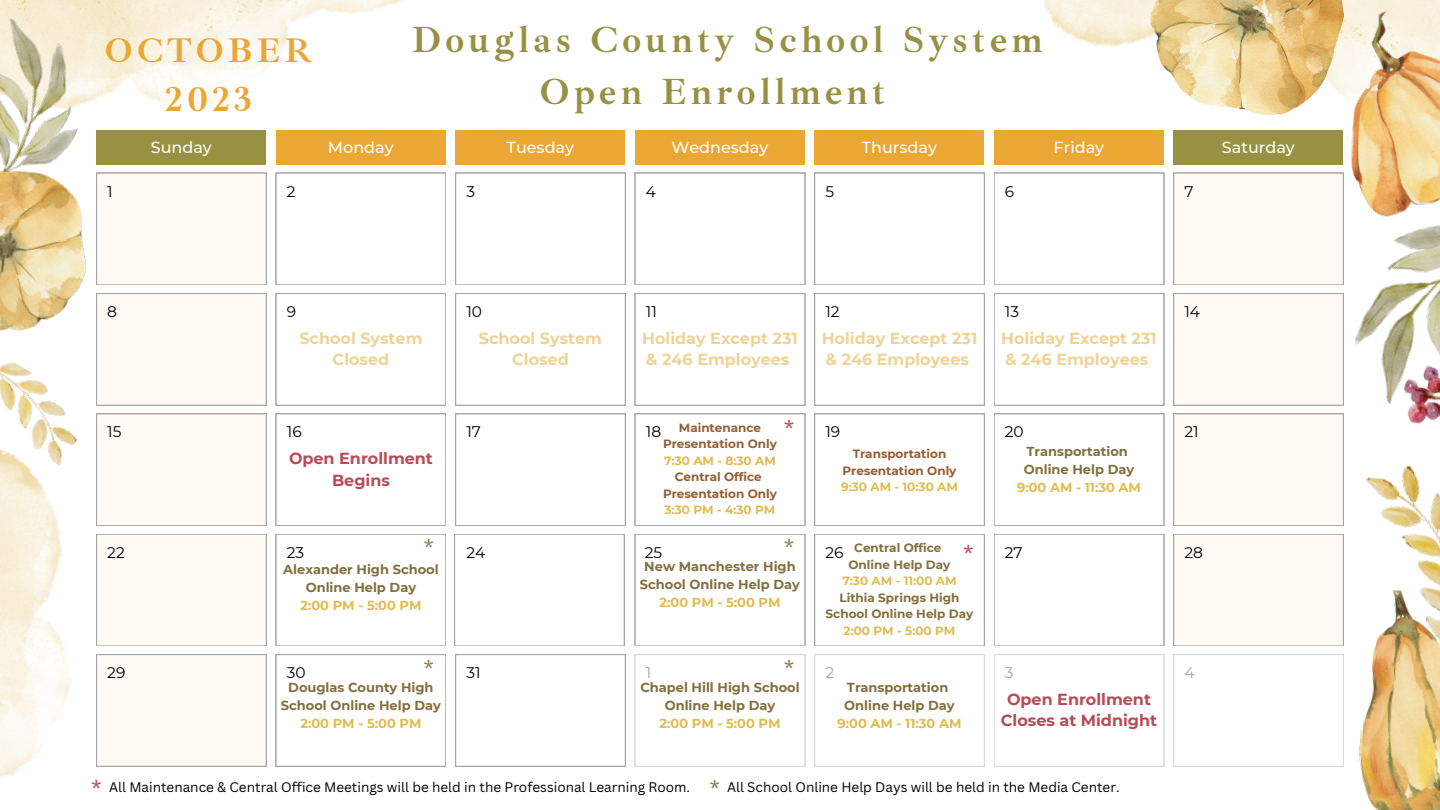
<style>
.page{position:relative;width:1440px;height:810px;background:#fff}
.page>*{position:absolute;margin:0;border:0;box-sizing:border-box;transform-origin:0 0}
.t1{font:700 37.4px/51.8px "Ibarra Real Nova";letter-spacing:.115em;color:#989144}
.t2{font:700 35.1px/48.8px "Ibarra Real Nova";letter-spacing:.115em;color:#eba734;text-align:center}
.t3{font:22.3px "Canva Sans";color:#8d7f50}
.t4{font:22.3px "Canva Sans";color:#ba4a55}
.t5{font:700 16px/21.8px "Montserrat";color:#efd396}
.t6{font:700 16px/21.8px "Montserrat";color:#ba4a55;text-align:center}
.t7{font:500 16px "Montserrat";color:#fff}
.t8{font:15.4px "Montserrat";color:#000}
.t9{font:15.4px "Montserrat";color:#a6a6a6}
.t10{font:13.5px "Canva Sans";color:#000}
.t11{font:700 13px/18px "Montserrat";color:#826f3d;text-align:center}
.t12{font:700 13px "Montserrat";color:#e0bb4e}
.t13{font:700 12px/16.5px "Montserrat";color:#945e33;text-align:center}
.t14{font:700 12px "Montserrat";color:#e0bb4e}
.t15{font:700 12px/16.5px "Montserrat";color:#826f3d;text-align:center}
</style>
<div class="page">
<img style="left:0;top:0;width:621px;height:191px">
<img style="left:0;top:405px;width:140px;height:373px">
<img style="left:0;top:15px;width:108px;height:132px">
<img style="left:0;top:362px;width:95px;height:104px">
<img style="left:0;top:147px;width:108px;height:184px">
<div style="left:96px;top:130px;width:170px;height:35px;background:#989144"></div>
<div style="left:96px;top:173px;width:170px;height:112px;background:#fffaf4"></div>
<div style="left:96px;top:293px;width:170px;height:112px;background:#fffaf4"></div>
<div style="left:96px;top:414px;width:170px;height:111px;background:#fffaf4"></div>
<div style="left:96px;top:534px;width:170px;height:112px;background:#fffaf4"></div>
<div style="left:96px;top:654px;width:170px;height:112px;background:#fffaf4"></div>
<div style="left:276px;top:130px;width:170px;height:35px;background:#eba734"></div>
<svg style="left:276px;top:173px;width:170px;height:112px"></svg>
<svg style="left:276px;top:293px;width:170px;height:112px"></svg>
<svg style="left:276px;top:414px;width:170px;height:111px"></svg>
<svg style="left:276px;top:534px;width:170px;height:112px"></svg>
<svg style="left:276px;top:654px;width:170px;height:112px"></svg>
<div style="left:455px;top:130px;width:170px;height:35px;background:#eba734"></div>
<svg style="left:455px;top:173px;width:170px;height:112px"></svg>
<svg style="left:455px;top:293px;width:170px;height:112px"></svg>
<svg style="left:455px;top:414px;width:170px;height:111px"></svg>
<svg style="left:454px;top:534px;width:170px;height:112px"></svg>
<svg style="left:455px;top:654px;width:170px;height:112px"></svg>
<img style="left:971px;top:0;width:324px;height:176px">
<img style="left:1407px;top:410px;width:33px;height:14px">
<img style="left:1295px;top:0;width:145px;height:176px">
<img style="left:1358px;top:682px;width:82px;height:128px">
<img style="left:1151px;top:0;width:193px;height:115px">
<img style="left:1366px;top:466px;width:74px;height:216px">
<img style="left:1317px;top:176px;width:123px;height:234px">
<div style="left:635px;top:130px;width:170px;height:35px;background:#eba734"></div>
<svg style="left:635px;top:173px;width:170px;height:112px"></svg>
<svg style="left:635px;top:293px;width:170px;height:112px"></svg>
<svg style="left:635px;top:414px;width:170px;height:111px"></svg>
<svg style="left:635px;top:534px;width:170px;height:112px"></svg>
<svg style="left:635px;top:654px;width:170px;height:112px"></svg>
<div style="left:814px;top:130px;width:170px;height:35px;background:#eba734"></div>
<svg style="left:814px;top:173px;width:171px;height:112px"></svg>
<svg style="left:814px;top:293px;width:171px;height:112px"></svg>
<svg style="left:814px;top:414px;width:171px;height:111px"></svg>
<svg style="left:814px;top:534px;width:171px;height:112px"></svg>
<svg style="left:814px;top:654px;width:171px;height:112px"></svg>
<div style="left:994px;top:130px;width:170px;height:35px;background:#eba734"></div>
<svg style="left:994px;top:173px;width:170px;height:112px"></svg>
<svg style="left:994px;top:293px;width:170px;height:112px"></svg>
<svg style="left:994px;top:414px;width:170px;height:111px"></svg>
<svg style="left:994px;top:534px;width:170px;height:112px"></svg>
<svg style="left:994px;top:654px;width:170px;height:112px"></svg>
<div style="left:1174px;top:130px;width:169px;height:35px;background:#989144"></div>
<div style="left:1174px;top:173px;width:170px;height:112px;background:#fffaf4"></div>
<div style="left:1174px;top:293px;width:170px;height:112px;background:#fffaf4"></div>
<div style="left:1174px;top:414px;width:170px;height:111px;background:#fffaf4"></div>
<div style="left:1174px;top:534px;width:170px;height:112px;background:#fffaf4"></div>
<svg style="left:1174px;top:654px;width:170px;height:112px"></svg>
<p class="t2" style="left:105px;top:27px;width:209px">OCTOBER<br>2023</p>
<p class="t1" style="left:540px;top:14px;width:504px;text-indent:-128px">Douglas County School System<br>Open Enrollment</p>
<p class="t7" style="left:151px;top:137px;width:63px">Sunday</p>
<p class="t7" style="left:328px;top:137px;width:67px">Monday</p>
<p class="t7" style="left:507px;top:137px;width:69px">Tuesday</p>
<p class="t7" style="left:671px;top:137px;width:98px">Wednesday</p>
<p class="t7" style="left:862px;top:137px;width:77px">Thursday</p>
<p class="t7" style="left:1054px;top:137px;width:52px">Friday</p>
<p class="t7" style="left:1222px;top:137px;width:74px">Saturday</p>
<p class="t8" style="left:107px;top:182px;width:7px">1</p>
<p class="t8" style="left:287px;top:182px;width:10px">2</p>
<p class="t8" style="left:466px;top:182px;width:10px">3</p>
<p class="t8" style="left:646px;top:182px;width:12px">4</p>
<p class="t8" style="left:825px;top:182px;width:10px">5</p>
<p class="t8" style="left:1005px;top:182px;width:11px">6</p>
<p class="t8" style="left:1184px;top:182px;width:11px">7</p>
<p class="t8" style="left:107px;top:302px;width:11px">8</p>
<p class="t8" style="left:287px;top:302px;width:11px">9</p>
<p class="t8" style="left:466px;top:302px;width:17px">10</p>
<p class="t8" style="left:646px;top:302px;width:13px">11</p>
<p class="t8" style="left:825px;top:302px;width:16px">12</p>
<p class="t8" style="left:1005px;top:302px;width:16px">13</p>
<p class="t5" style="left:299px;top:327px;width:125px;text-align:center">School System<br>Closed</p>
<p class="t5" style="left:479px;top:327px;width:125px;text-align:center">School System<br>Closed</p>
<p class="t5" style="left:642px;top:327px;width:157px">Holiday Except 231 &amp; 246 Employees</p>
<p class="t5" style="left:822px;top:327px;width:157px">Holiday Except 231 &amp; 246 Employees</p>
<p class="t5" style="left:1001px;top:327px;width:157px">Holiday Except 231 &amp; 246 Employees</p>
<p class="t8" style="left:107px;top:422px;width:16px">15</p>
<p class="t8" style="left:287px;top:422px;width:16px">16</p>
<p class="t6" style="left:289px;top:447px;width:145px">Open Enrollment<br>Begins</p>
<p class="t8" style="left:466px;top:422px;width:16px">17</p>
<p class="t4" style="left:784px;top:413px;width:12px">*</p>
<p class="t13" style="left:663px;top:419px;width:115px">Maintenance<br>Presentation Only</p>
<p class="t14" style="left:664px;top:453px;width:113px">7:30 AM - 8:30 AM</p>
<p class="t13" style="left:675px;top:469px;width:89px">Central Office</p>
<p class="t13" style="left:663px;top:485px;width:115px">Presentation Only</p>
<p class="t14" style="left:665px;top:503px;width:112px">3:30 PM - 4:30 PM</p>
<p class="t8" style="left:646px;top:422px;width:17px">18</p>
<p class="t8" style="left:825px;top:422px;width:16px">19</p>
<p class="t13" style="left:843px;top:446px;width:115px">Transportation<br>Presentation Only</p>
<p class="t14" style="left:841px;top:480px;width:118px">9:30 AM - 10:30 AM</p>
<p class="t8" style="left:1005px;top:422px;width:20px">20</p>
<p class="t11" style="left:1027px;top:442px;width:103px">Transportation</p>
<p class="t11" style="left:1024px;top:460px;width:112px">Online Help Day</p>
<p class="t12" style="left:1017px;top:479px;width:125px">9:00 AM - 11:30 AM</p>
<p class="t8" style="left:107px;top:543px;width:19px">22</p>
<p class="t8" style="left:287px;top:543px;width:19px">23</p>
<p class="t3" style="left:424px;top:532px;width:12px">*</p>
<p class="t3" style="left:784px;top:532px;width:12px">*</p>
<p class="t8" style="left:466px;top:543px;width:20px">24</p>
<p class="t8" style="left:645px;top:543px;width:19px">25</p>
<p class="t11" style="left:283px;top:560px;width:157px">Alexander High School<br>Online Help Day</p>
<p class="t12" style="left:300px;top:597px;width:123px">2:00 PM - 5:00 PM</p>
<p class="t11" style="left:640px;top:558px;width:161px">New Manchester High<br>School Online Help Day</p>
<p class="t12" style="left:659px;top:595px;width:123px">2:00 PM - 5:00 PM</p>
<p class="t15" style="left:854px;top:540px;width:89px">Central Office</p>
<p class="t15" style="left:849px;top:556px;width:103px">Online Help Day</p>
<p class="t14" style="left:842px;top:573px;width:116px">7:30 AM - 11:00 AM</p>
<p class="t15" style="left:826px;top:589px;width:149px">Lithia Springs High<br>School Online Help Day</p>
<p class="t14" style="left:844px;top:623px;width:113px">2:00 PM - 5:00 PM</p>
<p class="t4" style="left:963px;top:537px;width:12px">*</p>
<p class="t8" style="left:825px;top:543px;width:20px">26</p>
<p class="t8" style="left:1005px;top:543px;width:19px">27</p>
<p class="t8" style="left:107px;top:663px;width:20px">29</p>
<p class="t8" style="left:287px;top:663px;width:20px">30</p>
<p class="t3" style="left:424px;top:652px;width:12px">*</p>
<p class="t3" style="left:784px;top:652px;width:12px">*</p>
<p class="t8" style="left:466px;top:663px;width:16px">31</p>
<p class="t9" style="left:646px;top:663px;width:7px">1</p>
<p class="t9" style="left:825px;top:663px;width:10px">2</p>
<p class="t9" style="left:1005px;top:663px;width:10px">3</p>
<p class="t11" style="left:281px;top:678px;width:161px">Douglas County High<br>School Online Help Day</p>
<p class="t12" style="left:300px;top:715px;width:123px">2:00 PM - 5:00 PM</p>
<p class="t11" style="left:640px;top:678px;width:161px">Chapel Hill High School<br>Online Help Day</p>
<p class="t12" style="left:659px;top:715px;width:123px">2:00 PM - 5:00 PM</p>
<p class="t11" style="left:847px;top:678px;width:103px">Transportation</p>
<p class="t11" style="left:844px;top:696px;width:112px">Online Help Day</p>
<p class="t12" style="left:838px;top:715px;width:125px">9:00 AM - 11:30 AM</p>
<p class="t6" style="left:1001px;top:688px;width:158px">Open Enrollment<br>Closes at Midnight</p>
<p class="t4" style="left:91px;top:772px;width:12px">*</p>
<p class="t10" style="left:109px;top:778px;width:583px">All Maintenance &amp; Central Office Meetings will be held in the Professional Learning Room.</p>
<p class="t3" style="left:709px;top:772px;width:12px">*</p>
<p class="t10" style="left:727px;top:778px;width:394px">All School Online Help Days will be held in the Media Center.</p>
<p class="t8" style="left:1184px;top:302px;width:17px">14</p>
<p class="t8" style="left:1184px;top:422px;width:16px">21</p>
<p class="t8" style="left:1184px;top:543px;width:20px">28</p>
<p class="t9" style="left:1184px;top:663px;width:12px">4</p>
</div>
